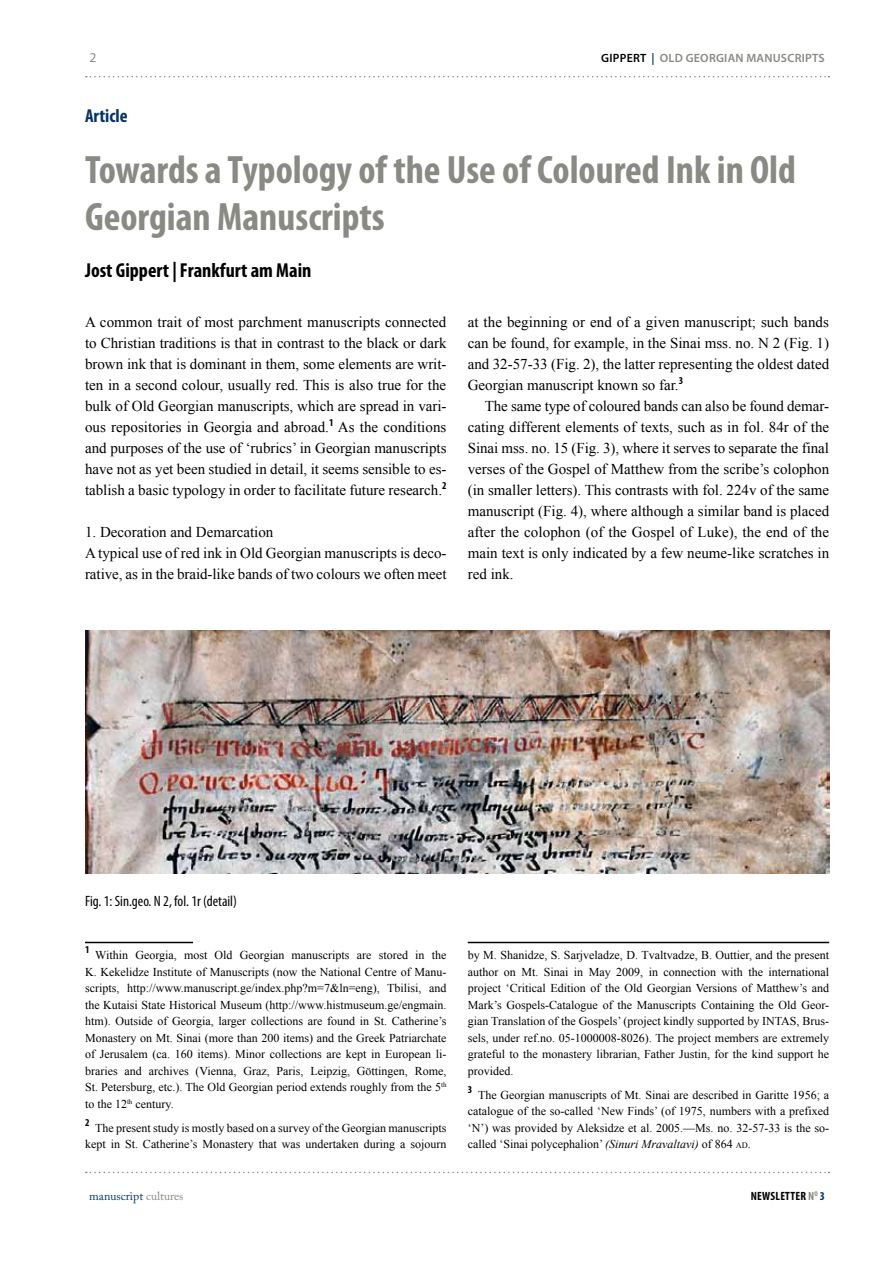
<style>
.page{position:relative;width:893px;height:1263px;background:#fff}
.page>*{position:absolute;margin:0;border:0;box-sizing:border-box;transform-origin:0 0}
.t1{font:700 condensed 39.75px/47.7px "Myriad Pro";color:#888a83}
.t2{font:700 condensed 20.25px "Myriad Pro";color:#000}
.t3{font:700 condensed 18.75px "Myriad Pro";color:#023466}
.t4{font:15px/21px "Times New Roman";color:#000;text-align:justify}
.t5{font:condensed 15px "Myriad Pro";color:#000}
.t6{font:13.5px "Myriad Pro";color:#888a83}
.t7{font:12px/16.5px "Times New Roman";color:#000;text-align:justify}
.t8{font:600 12px "Myriad Pro";letter-spacing:.02em;color:#888a83}
.t9{font:12px "Adobe Caslon Pro";color:#023466}
.t10{font:700 condensed 12px "Myriad Pro";letter-spacing:.02em;color:#000}
.t11{font:700 condensed 10.5px "Myriad Pro";color:#000}
.s1{color:#000}
.s2{color:#023466}
.s3{font-style:italic}
.s4{font-size:8.4px}
.s5{color:#888a83}
</style>
<div class="page">
<hr style="left:85px;top:942px;width:108px;height:1px;background:#000">
<hr style="left:468px;top:942px;width:361px;height:1px;background:#000">
<img style="left:85px;top:630px;width:744px;height:243px">
<svg style="left:86px;top:76px;width:743px;height:1px"></svg>
<svg style="left:86px;top:1172px;width:743px;height:1px"></svg>
<p class="t6" style="left:90px;top:49px;width:8px">2</p>
<p class="t8" style="left:601px;top:50px;width:225px"><span class="s1">GIPPERT</span> <span class="s2">|</span> OLD GEORGIAN MAN USCRIPTS</p>
<h3 class="t3" style="left:85px;top:104px;width:44px">Article</h3>
<h1 class="t1" style="left:85px;top:145px;width:712px">Towards a Typology of the Use of Coloured Ink in Old<br>Georgian Manuscripts</h1>
<h2 class="t2" style="left:85px;top:257px;width:228px">Jost Gippert | Frankfurt am Main</h2>
<p class="t4" style="left:85px;top:311px;width:363px">A common trait of most parchment manuscripts connected to Christian traditions is that in contrast to the black or dark brown ink that is dominant in them, some elements are writ&shy;ten in a second colour, usually red. This is also true for the bulk of Old Georgian manuscripts, which are spread in vari&shy;ous repositories in Georgia and abroad.<sup>1</sup> As the conditions and purposes of the use of ‘rubrics’ in Georgian manuscripts have not as yet been studied in detail, it seems sensible to es&shy;tablish a basic typology in order to facilitate future research.<sup>2</sup></p>
<p class="t4" style="left:85px;top:521px;width:363px;text-align:left">1. Decoration and Demarcation<br>A typical use of red ink in Old Georgian manuscripts is deco&shy;rative, as in the braid-like bands of two colours we often meet</p>
<p class="t4" style="left:468px;top:311px;width:363px">at the beginning or end of a given manuscript; such bands can be found, for example, in the Sinai mss. no. N 2 (Fig. 1) and 32-57-33 (Fig. 2), the latter representing the oldest dated Georgian manuscript known so far.<sup>3</sup></p>
<p class="t4" style="left:468px;top:395px;width:363px;text-indent:17px">The same type of coloured bands can also be found demar&shy;cating different elements of texts, such as in fol. 84r of the Sinai mss. no. 15 (Fig. 3), where it serves to separate the final verses of the Gospel of Matthew from the scribe’s colophon (in smaller letters). This contrasts with fol. 224v of the same manuscript (Fig. 4), where although a similar band is placed after the colophon (of the Gospel of Luke), the end of the main text is only indicated by a few neume-like scratches in red ink.</p>
<p class="t5" style="left:85px;top:891px;width:153px">Fig. 1: Sin.geo. N 2, fol. 1r (detail)</p>
<p class="t11" style="left:85px;top:943px;width:6px">1</p>
<p class="t7" style="left:85px;top:946px;width:363px;text-indent:10px">Within Georgia, most Old Georgian manuscripts are stored in the K. Kekelidze Institute of Manuscripts (now the National Centre of Manu&shy;scripts, http://www.manuscript.ge/index.php?m=7&amp;ln=eng), Tbilisi, and the Kutaisi State Historical Museum (http://www.histmuseum.ge/engmain. htm). Outside of Georgia, larger collections are found in St. Catherine’s Monastery on Mt. Sinai (more than 200 items) and the Greek Patriarchate of Jerusalem (ca. 160 items). Minor collections are kept in European li&shy;braries and archives (Vienna, Graz, Paris, Leipzig, Göttingen, Rome, St. Petersburg, etc.). The Old Georgian period extends roughly from the 5<sup>th </sup>to the 12<sup>th</sup> century.</p>
<p class="t11" style="left:85px;top:1115px;width:6px">2</p>
<p class="t7" style="left:85px;top:1119px;width:363px;text-align:right">The present study is mostly based on a survey of the Georgian manuscripts kept in St. Catherine’s Monastery that was undertaken during a sojourn</p>
<p class="t7" style="left:468px;top:946px;width:363px">by M. Shanidze, S. Sarjveladze, D. Tvaltvadze, B. Outtier, and the present author on Mt. Sinai in May 2009, in connection with the international project ‘Critical Edition of the Old Georgian Versions of Matthew’s and Mark’s Gospels-Catalogue of the Manuscripts Containing the Old Geor&shy;gian Translation of the Gospels’ (project kindly supported by INTAS, Brus&shy;sels, under ref.no. 05-1000008-8026). The project members are extremely grateful to the monastery librarian, Father Justin, for the kind support he provided.</p>
<p class="t11" style="left:468px;top:1082px;width:6px">3</p>
<p class="t7" style="left:468px;top:1086px;width:363px;text-indent:10px">The Georgian manuscripts of Mt. Sinai are described in Garitte 1956; a catalogue of the so-called ‘New Finds’ (of 1975, numbers with a prefixed ‘N’) was provided by Aleksidze et al. 2005.—Ms. no. 32-57-33 is the so&shy;called ‘Sinai polycephalion’ <span class="s3">(Sinuri Mravaltavi)</span> of 864 <span class="s4">ad</span>.</p>
<p class="t9" style="left:89px;top:1189px;width:96px">manuscript <span class="s5">cultures</span></p>
<p class="t10" style="left:751px;top:1188px;width:76px">newsletter <span class="s5">N</span><sup>o</sup> <span class="s2">3</span></p>
</div>
